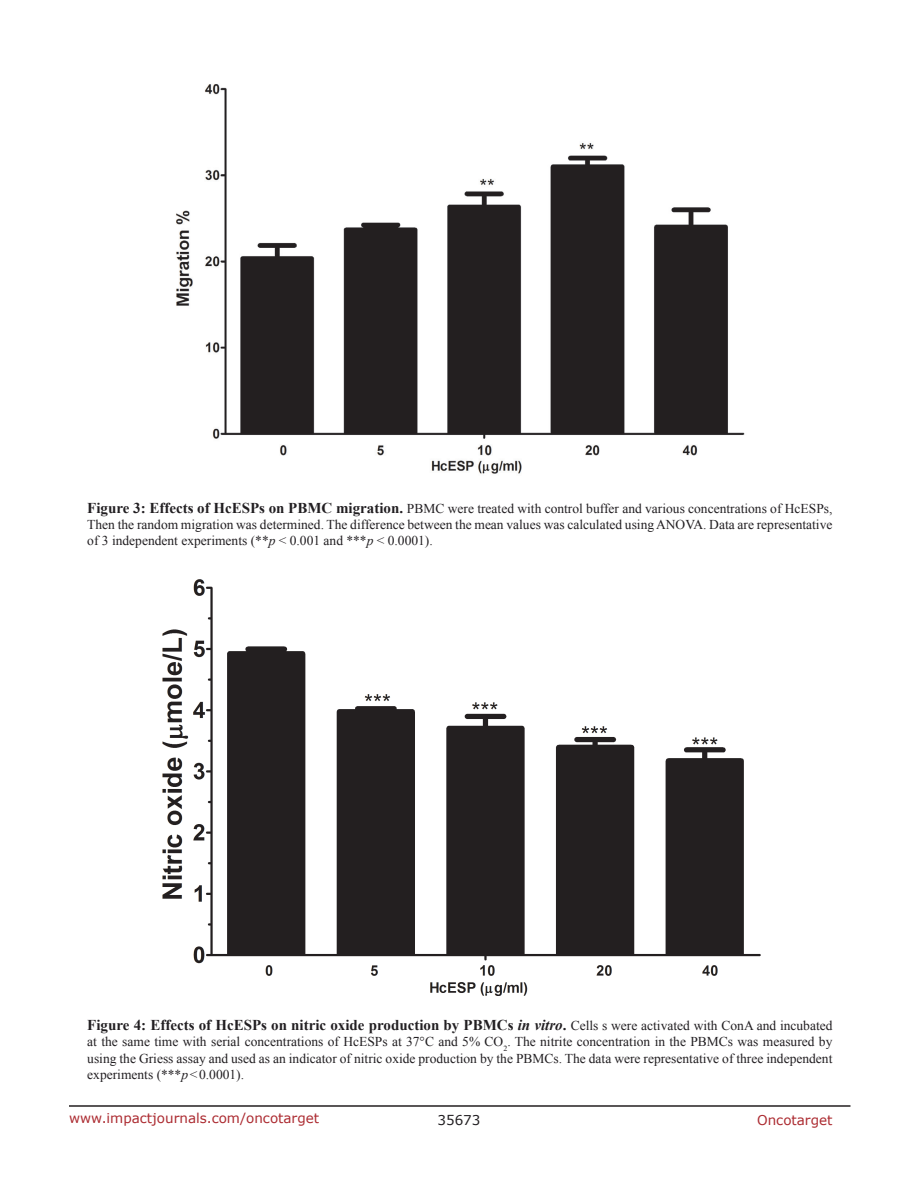
<style>
.page{position:relative;width:918px;height:1188px;background:#fff}
.page>*{position:absolute;margin:0;border:0;box-sizing:border-box;transform-origin:0 0}
.t1{font:700 15px "Times New Roman";color:#221f22}
.t2{font:13.5px/16.2px "Times New Roman";color:#221f22;text-align:justify}
.t3{font:13.5px "Verdana";color:#ac2b31}
.t4{font:13.5px "Verdana";color:#221f22}
.s1{font-weight:700;font-size:15px}
.s2{font-style:italic}
.s3{font-weight:400;font-size:13.5px}
</style>
<div class="page">
<hr style="left:69px;top:1105px;width:781px;height:2px;background:#231f20">
<img style="left:176px;top:84px;width:569px;height:390px">
<img style="left:162px;top:579px;width:599px;height:416px">
<p class="t2" style="left:87px;top:500px;width:747px"><span class="s1">Figure 3: Effects of HcESPs on PBMC migration.</span> PBMC were treated with control buffer and various concentrations of HcESPs, Then the random migration was determined. The difference between the mean values was calculated using ANOVA. Data are representative of 3 independent experiments (**<span class="s2">p</span> &lt; 0.001 and ***<span class="s2">p</span> &lt; 0.0001).</p>
<p class="t1" style="left:87px;top:1015px;width:747px">Figure 4: Effects of HcESPs on nitric oxide production by PBMCs <span class="s2">in vitro</span>. <span class="s3">Cells s were activated with ConA and incubated</span></p>
<p class="t2" style="left:87px;top:1034px;width:747px">at the same time with serial concentrations of HcESPs at 37°C and 5% CO<sub>2</sub>. The nitrite concentration in the PBMCs was measured by using the Griess assay and used as an indicator of nitric oxide production by the PBMCs. The data were representative of three independent experiments (***<span class="s2">p</span>&lt;0.0001).</p>
<p class="t3" style="left:69px;top:1109px;width:252px">www.impactjournals.com/oncotarget</p>
<p class="t4" style="left:438px;top:1111px;width:44px">35673</p>
<p class="t3" style="left:757px;top:1111px;width:77px">Oncotarget</p>
</div>
